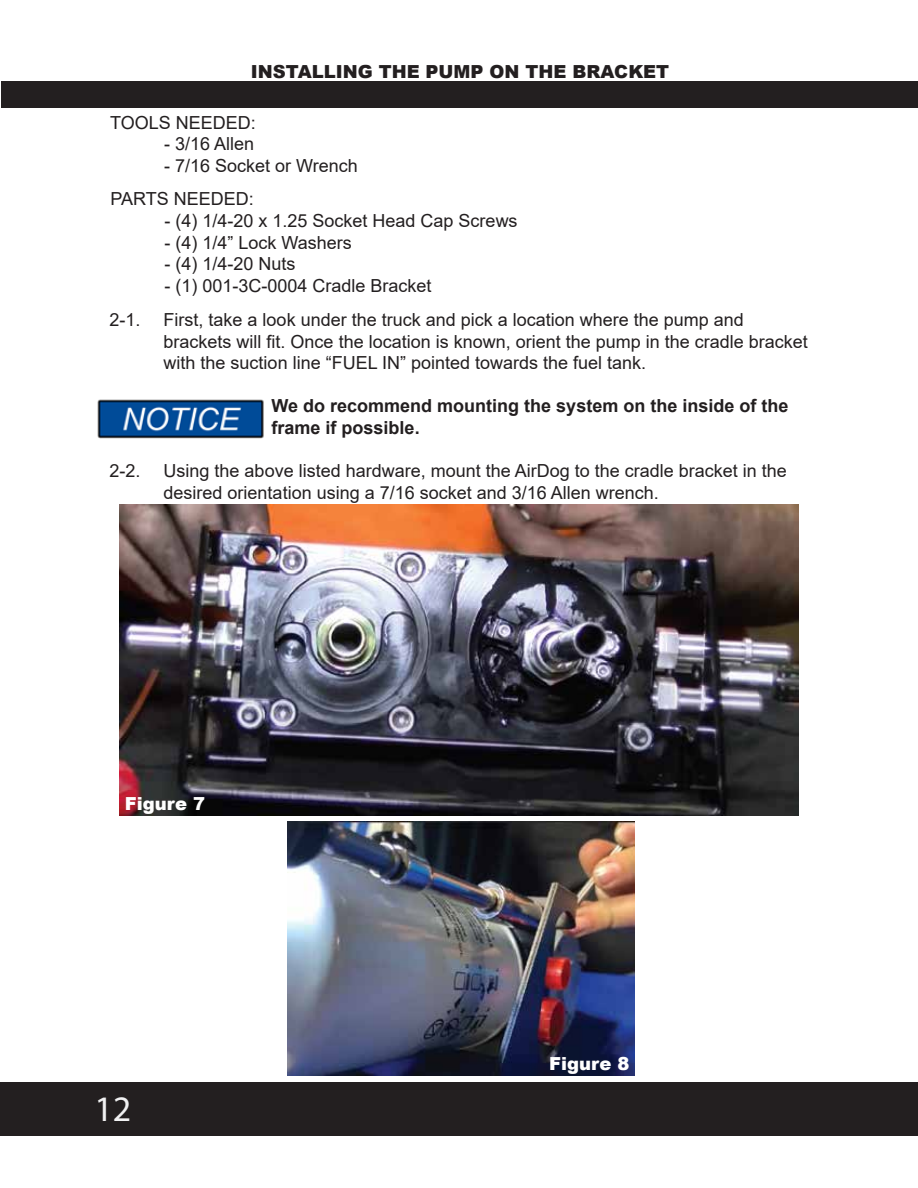
<style>
.page{position:relative;width:918px;height:1188px;background:#fff}
.page>*{position:absolute;margin:0;border:0;box-sizing:border-box;transform-origin:0 0}
.t1{font:36px "Myriad Pro";color:#f1f1f2}
.t2{font:18px/21.6px "Arial";color:#231f20}
.t3{font:700 18px/21.6px "Arial";color:#231f20}
.t4{font:900 18px "Arial";color:#231f20}
.t5{font:900 18px "Arial";color:#fff}
</style>
<div class="page">
<img style="left:287px;top:821px;width:348px;height:254px">
<img style="left:119px;top:505px;width:679px;height:311px">
<img style="left:97px;top:399px;width:167px;height:40px">
<div style="left:2px;top:81px;width:916px;height:27px;background:#231f20"></div>
<div style="left:0;top:1082px;width:918px;height:54px;background:#231f20"></div>
<p class="t4" style="left:251px;top:58px;width:420px">INSTALLING THE PUMP ON THE BRACKET</p>
<p class="t2" style="left:110px;top:111px;width:147px">TOOLS NEEDED:</p>
<p class="t2" style="left:164px;top:133px;width:92px">- 3/16 Allen</p>
<p class="t2" style="left:111px;top:149px;width:249px;line-height:33.5px;text-indent:54px">- 7/16 Socket or Wrench<br>PARTS NEEDED:</p>
<p class="t2" style="left:165px;top:210px;width:355px">- (4) 1/4-20 x 1.25 Socket Head Cap Screws</p>
<p class="t2" style="left:165px;top:231px;width:189px">- (4) 1/4” Lock Washers</p>
<p class="t2" style="left:165px;top:253px;width:133px">- (4) 1/4-20 Nuts</p>
<p class="t2" style="left:165px;top:274px;width:269px">- (1) 001-3C-0004 Cradle Bracket</p>
<p class="t2" style="left:110px;top:309px;width:33px">2-1.</p>
<p class="t2" style="left:164px;top:309px;width:646px">First, take a look under the truck and pick a location where the pump and brackets will fit. Once the location is known, orient the pump in the cradle bracket with the suction line “FUEL IN” pointed towards the fuel tank.</p>
<p class="t3" style="left:272px;top:395px;width:518px">We do recommend mounting the system on the inside of the frame if possible.</p>
<p class="t2" style="left:110px;top:460px;width:33px">2-2.</p>
<p class="t2" style="left:164px;top:460px;width:625px">Using the above listed hardware, mount the AirDog to the cradle bracket in the desired orientation using a 7/16 socket and 3/16 Allen wrench.</p>
<p class="t5" style="left:125px;top:790px;width:82px">Figure 7</p>
<h1 class="t1" style="left:94px;top:1087px;width:38px">12</h1>
<p class="t5" style="left:549px;top:1051px;width:82px">Figure 8</p>
</div>
